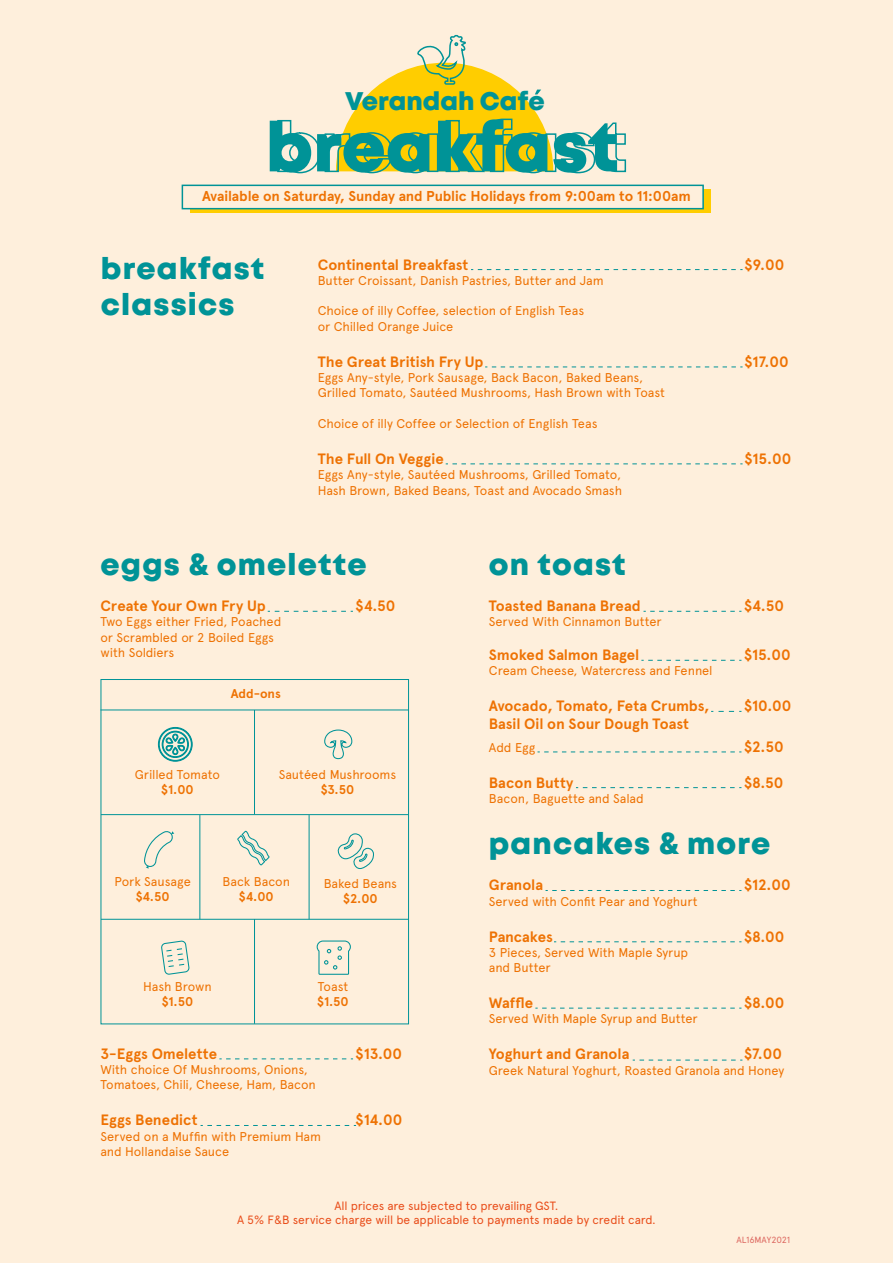
<style>
.page{position:relative;width:893px;height:1263px;background:#feefdc}
.page>*{position:absolute;margin:0;border:0;box-sizing:border-box;transform-origin:0 0}
.t1{font:69px "Mont Heavy DEMO";color:#009397}
.t2{font:30px/36px "Mont Heavy DEMO";letter-spacing:.04em;color:#009397}
.t3{font:25.5px "Mont Heavy DEMO";color:#009397}
.t4{font:700 15px "Apercu Pro";color:#ee7203}
.t5{font:700 14.25px "Apercu Pro";letter-spacing:-.005em;color:#ee7203}
.t6{font:12.75px/15.3px "Apercu Pro";letter-spacing:-.01em;color:#ee7203}
.t7{font:700 12.75px "Apercu Pro";letter-spacing:-.01em;color:#ee7203}
.t8{font:12px/14.4px "Apercu Pro";letter-spacing:-.01em;color:#e94e1b;text-align:center}
.t9{font:9px "Apercu Pro";letter-spacing:-.005em;color:#dd6860}
</style>
<div class="page">
<svg style="left:190px;top:189px;width:521px;height:23px;background:#dec513"></svg>
<div style="left:182px;top:185px;width:522px;height:24px;background:#feefdc;border:2px solid #009397"></div>
<svg style="left:277px;top:34px;width:350px;height:140px"></svg>
<svg style="left:324px;top:730px;width:29px;height:30px"></svg>
<svg style="left:161px;top:940px;width:29px;height:35px"></svg>
<div style="left:101px;top:679px;width:308px;height:345px;border:1px solid #009397"></div>
<hr style="left:100px;top:710px;width:309px;height:1px;background:#009397">
<hr style="left:101px;top:814px;width:308px;height:1px;background:#009397">
<hr style="left:101px;top:919px;width:308px;height:1px;background:#009397">
<svg style="left:144px;top:831px;width:30px;height:38px"></svg>
<svg style="left:237px;top:830px;width:33px;height:36px"></svg>
<svg style="left:337px;top:833px;width:37px;height:36px"></svg>
<hr style="left:199px;top:815px;width:1px;height:104px;background:#009397">
<hr style="left:309px;top:815px;width:1px;height:104px;background:#009397">
<hr style="left:254px;top:710px;width:1px;height:104px;background:#009397">
<svg style="left:158px;top:727px;width:34px;height:34px"></svg>
<hr style="left:254px;top:919px;width:1px;height:104px;background:#009397">
<svg style="left:316px;top:940px;width:35px;height:35px"></svg>
<svg style="left:471px;top:269px;width:272px;height:1px"></svg>
<svg style="left:485px;top:367px;width:258px;height:1px"></svg>
<svg style="left:446px;top:463px;width:297px;height:1px"></svg>
<svg style="left:643px;top:611px;width:98px;height:1px"></svg>
<svg style="left:641px;top:660px;width:100px;height:1px"></svg>
<svg style="left:711px;top:711px;width:30px;height:1px"></svg>
<svg style="left:537px;top:751px;width:204px;height:1px"></svg>
<svg style="left:576px;top:787px;width:165px;height:1px"></svg>
<svg style="left:546px;top:890px;width:195px;height:1px"></svg>
<svg style="left:554px;top:941px;width:187px;height:1px"></svg>
<svg style="left:535px;top:1008px;width:206px;height:1px"></svg>
<svg style="left:268px;top:611px;width:85px;height:1px"></svg>
<svg style="left:219px;top:1058px;width:134px;height:1px"></svg>
<svg style="left:201px;top:1125px;width:155px;height:1px"></svg>
<svg style="left:633px;top:1060px;width:109px;height:1px"></svg>
<h3 class="t3" style="left:345px;top:87px;width:201px">Verandah Cafe</h3>
<h1 class="t1" style="left:266px;top:108px;width:355px">breakfast</h1>
<p class="t5" style="left:202px;top:186px;width:490px">Available on Saturday, Sunday and Public Holidays from 9:00am to 11:00am</p>
<h2 class="t2" style="left:101px;top:252px;width:165px">breakfast classics</h2>
<p class="t4" style="left:318px;top:253px;width:152px">Continental Breakfast</p>
<p class="t4" style="left:745px;top:253px;width:41px">$9.00</p>
<p class="t6" style="left:318px;top:272px;width:287px">Butter Croissant, Danish Pastries, Butter and Jam</p>
<p class="t6" style="left:318px;top:302px;width:268px">Choice of illy Coffee, selection of English Teas or Chilled Orange Juice</p>
<p class="t4" style="left:318px;top:350px;width:167px">The Great British Fry Up</p>
<p class="t4" style="left:745px;top:350px;width:46px">$17.00</p>
<p class="t6" style="left:318px;top:369px;width:349px">Eggs Any-style, Pork Sausage, Back Bacon, Baked Beans,<br>Grilled Tomato, Sautéed Mushrooms, Hash Brown with Toast</p>
<p class="t6" style="left:318px;top:415px;width:281px">Choice of illy Coffee or Selection of English Teas</p>
<p class="t4" style="left:318px;top:447px;width:127px">The Full On Veggie</p>
<p class="t4" style="left:745px;top:447px;width:48px">$15.00</p>
<p class="t6" style="left:318px;top:466px;width:306px">Eggs Any-style, Sautéed Mushrooms, Grilled Tomato,<br>Hash Brown, Baked Beans, Toast and Avocado Smash</p>
<h2 class="t2" style="left:100px;top:548px;width:268px">eggs &amp; omelette</h2>
<p class="t4" style="left:100px;top:595px;width:167px">Create Your Own Fry Up</p>
<p class="t4" style="left:356px;top:595px;width:41px">$4.50</p>
<p class="t6" style="left:100px;top:613px;width:183px">Two Eggs either Fried, Poached or Scrambled or 2 Boiled Eggs with Soldiers</p>
<p class="t7" style="left:231px;top:684px;width:52px">Add-ons</p>
<p class="t6" style="left:135px;top:766px;width:87px">Grilled Tomato</p>
<p class="t7" style="left:161px;top:780px;width:34px">$1.00</p>
<p class="t6" style="left:279px;top:766px;width:119px">Sautéed Mushrooms</p>
<p class="t7" style="left:321px;top:780px;width:35px">$3.50</p>
<p class="t6" style="left:115px;top:873px;width:78px">Pork Sausage</p>
<p class="t7" style="left:136px;top:887px;width:35px">$4.50</p>
<p class="t6" style="left:223px;top:873px;width:69px">Back Bacon</p>
<p class="t7" style="left:239px;top:887px;width:36px">$4.00</p>
<p class="t6" style="left:324px;top:875px;width:75px">Baked Beans</p>
<p class="t7" style="left:343px;top:889px;width:36px">$2.00</p>
<p class="t6" style="left:143px;top:978px;width:70px">Hash Brown</p>
<p class="t7" style="left:162px;top:992px;width:33px">$1.50</p>
<p class="t6" style="left:318px;top:978px;width:32px">Toast</p>
<p class="t7" style="left:317px;top:992px;width:33px">$1.50</p>
<p class="t4" style="left:100px;top:1042px;width:118px">3-Eggs Omelette</p>
<p class="t4" style="left:356px;top:1042px;width:48px">$13.00</p>
<p class="t6" style="left:100px;top:1061px;width:217px">With choice Of Mushrooms, Onions,<br>Tomatoes, Chili, Cheese, Ham, Bacon</p>
<p class="t4" style="left:100px;top:1109px;width:99px">Eggs Benedict</p>
<p class="t4" style="left:356px;top:1109px;width:48px">$14.00</p>
<p class="t6" style="left:100px;top:1128px;width:222px">Served on a Muffin with Premium Ham and Hollandaise Sauce</p>
<h2 class="t2" style="left:489px;top:548px;width:138px">on toast</h2>
<p class="t4" style="left:489px;top:595px;width:154px">Toasted Banana Bread</p>
<p class="t4" style="left:744px;top:595px;width:41px">$4.50</p>
<p class="t6" style="left:489px;top:613px;width:174px">Served With Cinnamon Butter</p>
<p class="t4" style="left:489px;top:643px;width:152px">Smoked Salmon Bagel</p>
<p class="t4" style="left:744px;top:643px;width:48px">$15.00</p>
<p class="t6" style="left:489px;top:662px;width:225px">Cream Cheese, Watercress and Fennel</p>
<p class="t4" style="left:489px;top:694px;width:222px">Avocado, Tomato, Feta Crumbs,</p>
<p class="t4" style="left:744px;top:694px;width:49px">$10.00</p>
<p class="t4" style="left:489px;top:712px;width:202px">Basil Oil on Sour Dough Toast</p>
<p class="t6" style="left:489px;top:739px;width:48px">Add Egg</p>
<p class="t4" style="left:744px;top:735px;width:41px">$2.50</p>
<p class="t4" style="left:489px;top:771px;width:86px">Bacon Butty</p>
<p class="t4" style="left:744px;top:771px;width:41px">$8.50</p>
<p class="t6" style="left:489px;top:790px;width:157px">Bacon, Baguette and Salad</p>
<h2 class="t2" style="left:489px;top:827px;width:283px">pancakes &amp; more</h2>
<p class="t4" style="left:489px;top:874px;width:56px">Granola</p>
<p class="t4" style="left:744px;top:874px;width:48px">$12.00</p>
<p class="t6" style="left:489px;top:892px;width:210px">Served with Confit Pear and Yoghurt</p>
<p class="t4" style="left:489px;top:925px;width:66px">Pancakes</p>
<p class="t4" style="left:744px;top:925px;width:42px">$8.00</p>
<p class="t6" style="left:489px;top:944px;width:201px">3 Pieces, Served With Maple Syrup and Butter</p>
<p class="t4" style="left:489px;top:991px;width:46px">Waffle</p>
<p class="t4" style="left:744px;top:991px;width:42px">$8.00</p>
<p class="t6" style="left:489px;top:1010px;width:210px">Served With Maple Syrup and Butter</p>
<p class="t4" style="left:489px;top:1043px;width:142px">Yoghurt and Granola</p>
<p class="t4" style="left:744px;top:1043px;width:39px">$7.00</p>
<p class="t6" style="left:489px;top:1062px;width:297px">Greek Natural Yoghurt, Roasted Granola and Honey</p>
<p class="t8" style="left:237px;top:1197px;width:420px">All prices are subjected to prevailing GST.<br>A 5% F&amp;B service charge will be applicable to payments made by credit card.</p>
<p class="t9" style="left:736px;top:1233px;width:55px">AL16MAY2021</p>
</div>
